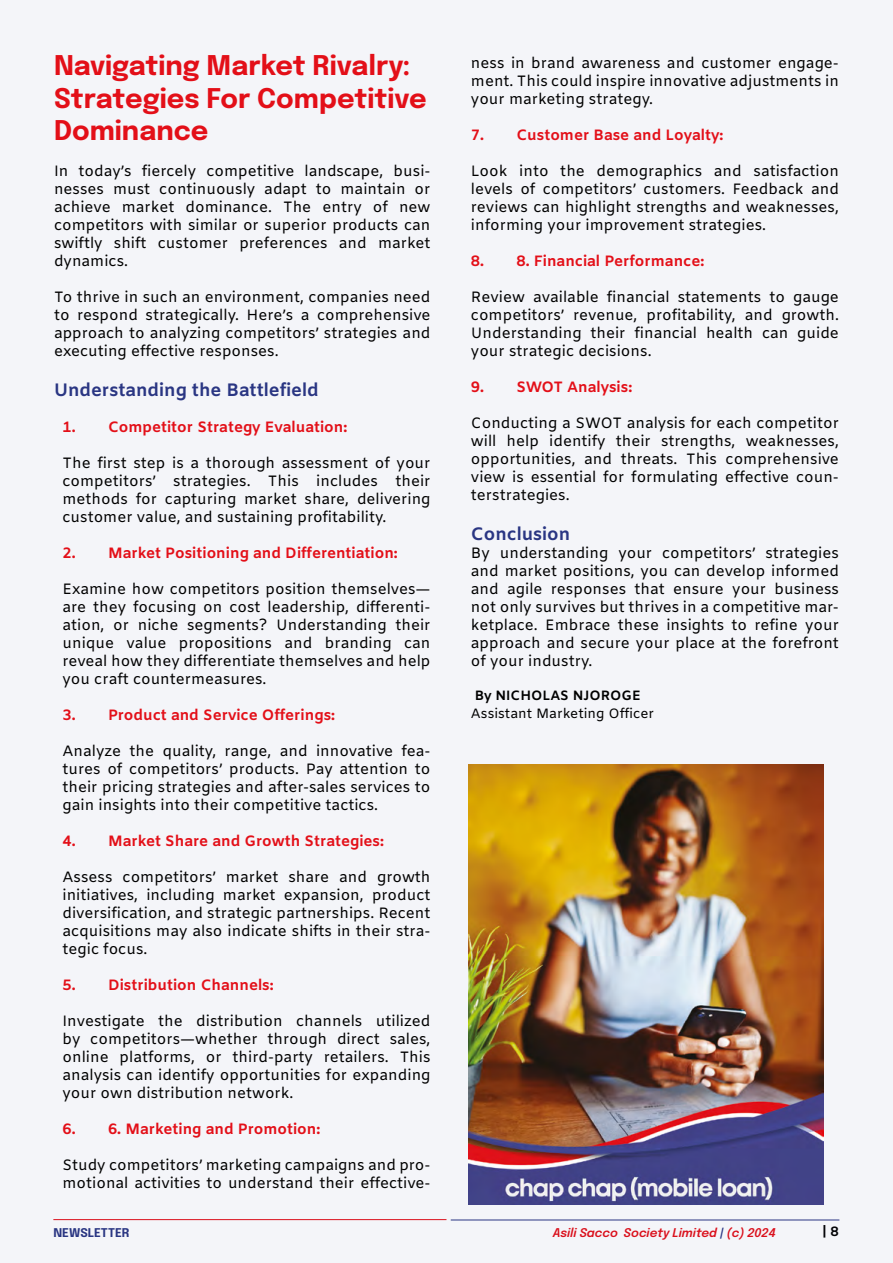
<style>
.page{position:relative;width:893px;height:1263px;background:#f4f5f9}
.page>*{position:absolute;margin:0;border:0;box-sizing:border-box;transform-origin:0 0}
.t1{font:700 27px/32.4px "Epilogue";color:#e30f18}
.t2{font:700 18px "Amiko";color:#2a3683}
.t3{font:15px/18px "Amiko";color:#000;text-align:justify}
.t4{font:700 15px "Amiko";color:#e30f18}
.t5{font:13.5px "Amiko";color:#000}
.t6{font:700 13.5px "Amiko";color:#000}
.t7{font:italic 600 12px "Epilogue";color:#e30f18}
.t8{font:700 12px "Epilogue";color:#2a3683}
.s1{color:#2a3683}
</style>
<div class="page">
<img style="left:468px;top:764px;width:355px;height:440px">
<h1 class="t1" style="left:54px;top:47px;width:374px">Navigating Market Rivalry:<br>Strategies For Competitive<br>Dominance</h1>
<p class="t3" style="left:54px;top:163px;width:378px">In today’s fiercely competitive landscape, busi&shy;nesses must continuously adapt to maintain or achieve market dominance. The entry of new competitors with similar or superior products can swiftly shift customer preferences and market dynamics.</p>
<p class="t3" style="left:54px;top:289px;width:378px">To thrive in such an environment, companies need to respond strategically. Here’s a comprehensive approach to analyzing competitors’ strategies and executing effective responses.</p>
<p class="t2" style="left:54px;top:379px;width:266px">Understanding the Battlefield</p>
<p class="t4" style="left:63px;top:418px;width:286px">1. Competitor Strategy Evaluation:</p>
<p class="t3" style="left:63px;top:455px;width:370px">The first step is a thorough assessment of your competitors’ strategies. This includes their methods for capturing market share, delivering customer value, and sustaining profitability.</p>
<p class="t4" style="left:63px;top:544px;width:337px">2. Market Positioning and Differentiation:</p>
<p class="t3" style="left:63px;top:581px;width:370px">Examine how competitors position themselves— are they focusing on cost leadership, differenti&shy;ation, or niche segments? Understanding their unique value propositions and branding can reveal how they differentiate themselves and help you craft countermeasures.</p>
<p class="t4" style="left:63px;top:706px;width:274px">3. Product and Service Offerings:</p>
<p class="t3" style="left:63px;top:743px;width:370px">Analyze the quality, range, and innovative fea&shy;tures of competitors’ products. Pay attention to their pricing strategies and after-sales services to gain insights into their competitive tactics.</p>
<p class="t4" style="left:63px;top:832px;width:323px">4. Market Share and Growth Strategies:</p>
<p class="t3" style="left:63px;top:869px;width:370px">Assess competitors’ market share and growth initiatives, including market expansion, product diversification, and strategic partnerships. Recent acquisitions may also indicate shifts in their stra&shy;tegic focus.</p>
<p class="t4" style="left:63px;top:976px;width:213px">5. Distribution Channels:</p>
<p class="t3" style="left:63px;top:1013px;width:370px">Investigate the distribution channels utilized by competitors—whether through direct sales, online platforms, or third-party retailers. This analysis can identify opportunities for expanding your own distribution network.</p>
<p class="t4" style="left:63px;top:1120px;width:259px">6. 6. Marketing and Promotion:</p>
<p class="t3" style="left:63px;top:1157px;width:370px">Study competitors’ marketing campaigns and pro&shy;motional activities to understand their effective-</p>
<p class="t3" style="left:471px;top:55px;width:370px">ness in brand awareness and customer engage&shy;ment. This could inspire innovative adjustments in your marketing strategy.</p>
<p class="t4" style="left:471px;top:126px;width:254px">7. Customer Base and Loyalty:</p>
<p class="t3" style="left:471px;top:163px;width:370px">Look into the demographics and satisfaction levels of competitors’ customers. Feedback and reviews can highlight strengths and weaknesses, informing your improvement strategies.</p>
<p class="t4" style="left:471px;top:252px;width:235px">8. 8. Financial Performance:</p>
<p class="t3" style="left:471px;top:289px;width:370px">Review available financial statements to gauge competitors’ revenue, profitability, and growth.<br>Understanding their financial health can guide your strategic decisions.</p>
<p class="t4" style="left:471px;top:378px;width:163px">9. SWOT Analysis:</p>
<p class="t3" style="left:471px;top:415px;width:370px">Conducting a SWOT analysis for each competitor will help identify their strengths, weaknesses, opportunities, and threats. This comprehensive view is essential for formulating effective coun&shy;terstrategies.</p>
<p class="t2" style="left:471px;top:523px;width:101px">Conclusion</p>
<p class="t3" style="left:471px;top:545px;width:370px">By understanding your competitors’ strategies and market positions, you can develop informed and agile responses that ensure your business not only survives but thrives in a competitive mar&shy;ketplace. Embrace these insights to refine your approach and secure your place at the forefront of your industry.</p>
<p class="t6" style="left:475px;top:687px;width:168px">By NICHOLAS NJOROGE</p>
<p class="t5" style="left:471px;top:705px;width:185px">Assistant Marketing Officer</p>
<p class="t8" style="left:53px;top:1223px;width:78px">NEWSLETTER</p>
<p class="t7" style="left:553px;top:1223px;width:225px">Asili Sacco Society Limited <span class="s1">|</span> (c) 2024</p>
<p class="t6" style="left:822px;top:1224px;width:18px">| 8</p>
</div>
